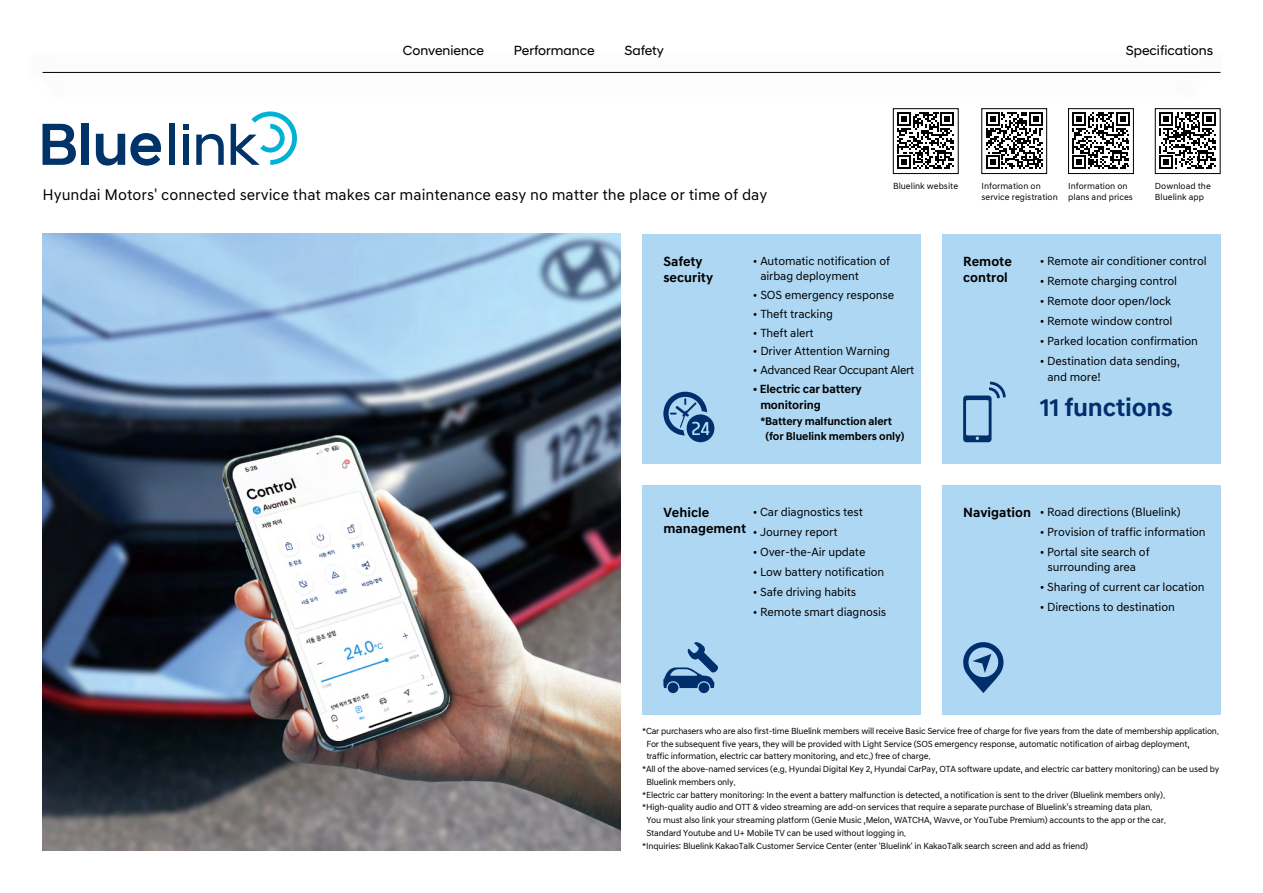
<style>
.page{position:relative;width:1263px;height:893px;background:#fff}
.page>*{position:absolute;margin:0;border:0;box-sizing:border-box;transform-origin:0 0}
.t1{font:25.5px "Hyundai Sans Text KROTF Bold";letter-spacing:-.01em;color:#002f6c}
.t2{font:15.75px "Hyundai Sans Text KROTF Regular";color:#000}
.t3{font:13.5px/16.5px "Hyundai Sans Text KROTF Bold";color:#000}
.t4{font:13.5px "Hyundai Sans Head KROTF Regular";color:#000}
.t5{font:12px/15.8px "Hyundai Sans Text KROTF Regular";letter-spacing:-.01em;color:#000}
.t6{font:12px/15.8px "Hyundai Sans Text KROTF Bold";letter-spacing:-.01em;color:#000}
.t7{font:12px "Hyundai Sans Text KROTF Regular";letter-spacing:-.03em;color:#000}
.t8{font:11.25px/14.2px "Hyundai Sans Text KROTF Bold";letter-spacing:-.01em;color:#000}
.t9{font:9px "Hyundai Sans Text KROTF Regular";letter-spacing:-.02em;color:#000}
.t10{font:9px/11.2px "Hyundai Sans Text KROTF Regular";color:#000}
</style>
<div class="page">
<hr style="left:43px;top:72px;width:1177px;height:1px;background:#000">
<div style="left:642px;top:234px;width:279px;height:229px;background:#aed7f3"></div>
<div style="left:942px;top:234px;width:278px;height:229px;background:#aed7f3"></div>
<svg style="left:963px;top:382px;width:43px;height:60px"></svg>
<svg style="left:663px;top:392px;width:51px;height:50px"></svg>
<div style="left:642px;top:485px;width:279px;height:229px;background:#aed7f3"></div>
<div style="left:942px;top:485px;width:278px;height:229px;background:#aed7f3"></div>
<svg style="left:663px;top:642px;width:55px;height:51px"></svg>
<svg style="left:963px;top:642px;width:40px;height:51px"></svg>
<svg style="left:1159px;top:112px;width:57px;height:57px"></svg>
<div style="left:1155px;top:108px;width:65px;height:66px;border:1px solid #000"></div>
<svg style="left:1072px;top:112px;width:57px;height:57px"></svg>
<div style="left:1068px;top:108px;width:66px;height:66px;border:1px solid #000"></div>
<svg style="left:986px;top:112px;width:57px;height:57px"></svg>
<div style="left:981px;top:108px;width:66px;height:66px;border:1px solid #000"></div>
<svg style="left:897px;top:112px;width:57px;height:57px"></svg>
<div style="left:893px;top:108px;width:65px;height:66px;border:1px solid #000"></div>
<div style="left:82px;top:124px;width:7px;height:41px;background:#003469"></div>
<svg style="left:96px;top:133px;width:65px;height:33px"></svg>
<svg style="left:43px;top:124px;width:33px;height:41px"></svg>
<div style="left:169px;top:124px;width:5px;height:41px;background:#003469"></div>
<div style="left:183px;top:135px;width:5px;height:30px;background:#003469"></div>
<svg style="left:183px;top:124px;width:6px;height:6px"></svg>
<svg style="left:196px;top:134px;width:28px;height:31px"></svg>
<svg style="left:231px;top:111px;width:66px;height:54px"></svg>
<img style="left:43px;top:234px;width:578px;height:616px">
<h3 class="t4" style="left:403px;top:43px;width:83px">Convenience</h3>
<h3 class="t4" style="left:514px;top:43px;width:82px">Performance</h3>
<h3 class="t4" style="left:624px;top:43px;width:41px">Safety</h3>
<h2 class="t2" style="left:43px;top:185px;width:726px">Hyundai Motors' connected service that makes car maintenance easy no matter the place or time of day</h2>
<h3 class="t4" style="left:1126px;top:43px;width:89px">Specifications</h3>
<p class="t10" style="left:981px;top:180px;width:78px">Information on service registration</p>
<p class="t10" style="left:1068px;top:180px;width:66px">Information on plans and prices</p>
<p class="t10" style="left:893px;top:180px;width:67px">Bluelink website</p>
<p class="t10" style="left:1155px;top:180px;width:57px">Download the<br>Bluelink app</p>
<h3 class="t5" style="left:760px;top:253px;width:131px;text-indent:-8px">• Automatic notification of airbag deployment</h3>
<h3 class="t5" style="left:753px;top:287px;width:143px">• SOS emergency response</h3>
<h3 class="t5" style="left:753px;top:306px;width:82px">• Theft tracking</h3>
<h3 class="t5" style="left:753px;top:325px;width:63px">• Theft alert</h3>
<h3 class="t5" style="left:753px;top:343px;width:139px">• Driver Attention Warning</h3>
<h3 class="t7" style="left:753px;top:363px;width:163px">• Advanced Rear Occupant Alert</h3>
<h3 class="t6" style="left:760px;top:381px;width:103px;text-indent:-8px">• Electric car battery monitoring</h3>
<p class="t8" style="left:765px;top:414px;width:141px;text-indent:-5px">*Battery malfunction alert (for Bluelink members only)</p>
<h3 class="t3" style="left:663px;top:253px;width:51px">Safety security</h3>
<h3 class="t3" style="left:963px;top:253px;width:50px">Remote control</h3>
<h3 class="t5" style="left:1040px;top:253px;width:168px">• Remote air conditioner control</h3>
<h3 class="t5" style="left:1040px;top:273px;width:139px">• Remote charging control</h3>
<h3 class="t5" style="left:1040px;top:293px;width:133px">• Remote door open/lock</h3>
<h3 class="t5" style="left:1040px;top:313px;width:134px">• Remote window control</h3>
<h3 class="t5" style="left:1040px;top:333px;width:160px">• Parked location confirmation</h3>
<h3 class="t5" style="left:1047px;top:353px;width:134px;text-indent:-8px">• Destination data sending, and more!</h3>
<h1 class="t1" style="left:1040px;top:391px;width:135px">11 functions</h1>
<h3 class="t3" style="left:663px;top:504px;width:84px">Vehicle management</h3>
<h3 class="t5" style="left:753px;top:504px;width:112px">• Car diagnostics test</h3>
<h3 class="t3" style="left:963px;top:504px;width:69px">Navigation</h3>
<h3 class="t5" style="left:753px;top:524px;width:86px">• Journey report</h3>
<h3 class="t5" style="left:753px;top:544px;width:114px">• Over-the-Air update</h3>
<h3 class="t5" style="left:753px;top:564px;width:133px">• Low battery notification</h3>
<h3 class="t5" style="left:753px;top:584px;width:105px">• Safe driving habits</h3>
<h3 class="t5" style="left:753px;top:604px;width:135px">• Remote smart diagnosis</h3>
<h3 class="t5" style="left:1040px;top:504px;width:142px">• Road directions (Bluelink)</h3>
<h3 class="t5" style="left:1040px;top:524px;width:167px">• Provision of traffic information</h3>
<h3 class="t5" style="left:1040px;top:544px;width:111px;text-align:center">• Portal site search of surrounding area</h3>
<h3 class="t5" style="left:1040px;top:579px;width:166px">• Sharing of current car location</h3>
<h3 class="t5" style="left:1040px;top:599px;width:137px">• Directions to destination</h3>
<p class="t9" style="left:642px;top:725px;width:578px">*Car purchasers who are also first-time Bluelink members will receive Basic Service free of charge for five years from the date of membership application.</p>
<p class="t9" style="left:646px;top:738px;width:545px">For the subsequent five years, they will be provided with Light Service (SOS emergency response, automatic notification of airbag deployment,</p>
<p class="t9" style="left:646px;top:751px;width:286px">traffic information, electric car battery monitoring, and etc.) free of charge.</p>
<p class="t9" style="left:642px;top:764px;width:579px">*All of the above-named services (e.g. Hyundai Digital Key 2, Hyundai CarPay, OTA software update, and electric car battery monitoring) can be used by</p>
<p class="t9" style="left:646px;top:776px;width:91px">Bluelink members only.</p>
<p class="t9" style="left:642px;top:789px;width:525px">*Electric car battery monitoring: In the event a battery malfunction is detected, a notification is sent to the driver (Bluelink members only).</p>
<p class="t9" style="left:642px;top:802px;width:512px">*High-quality audio and OTT &amp; video streaming are add-on services that require a separate purchase of Bluelink’s streaming data plan.</p>
<p class="t9" style="left:646px;top:815px;width:521px">You must also link your streaming platform (Genie Music ,Melon, WATCHA, Wavve, or YouTube Premium) accounts to the app or the car.</p>
<p class="t9" style="left:646px;top:827px;width:261px">Standard Youtube and U+ Mobile TV can be used without logging in.</p>
<p class="t9" style="left:642px;top:840px;width:447px">*Inquiries: Bluelink KakaoTalk Customer Service Center (enter 'Bluelink' in KakaoTalk search screen and add as friend)</p>
</div>
